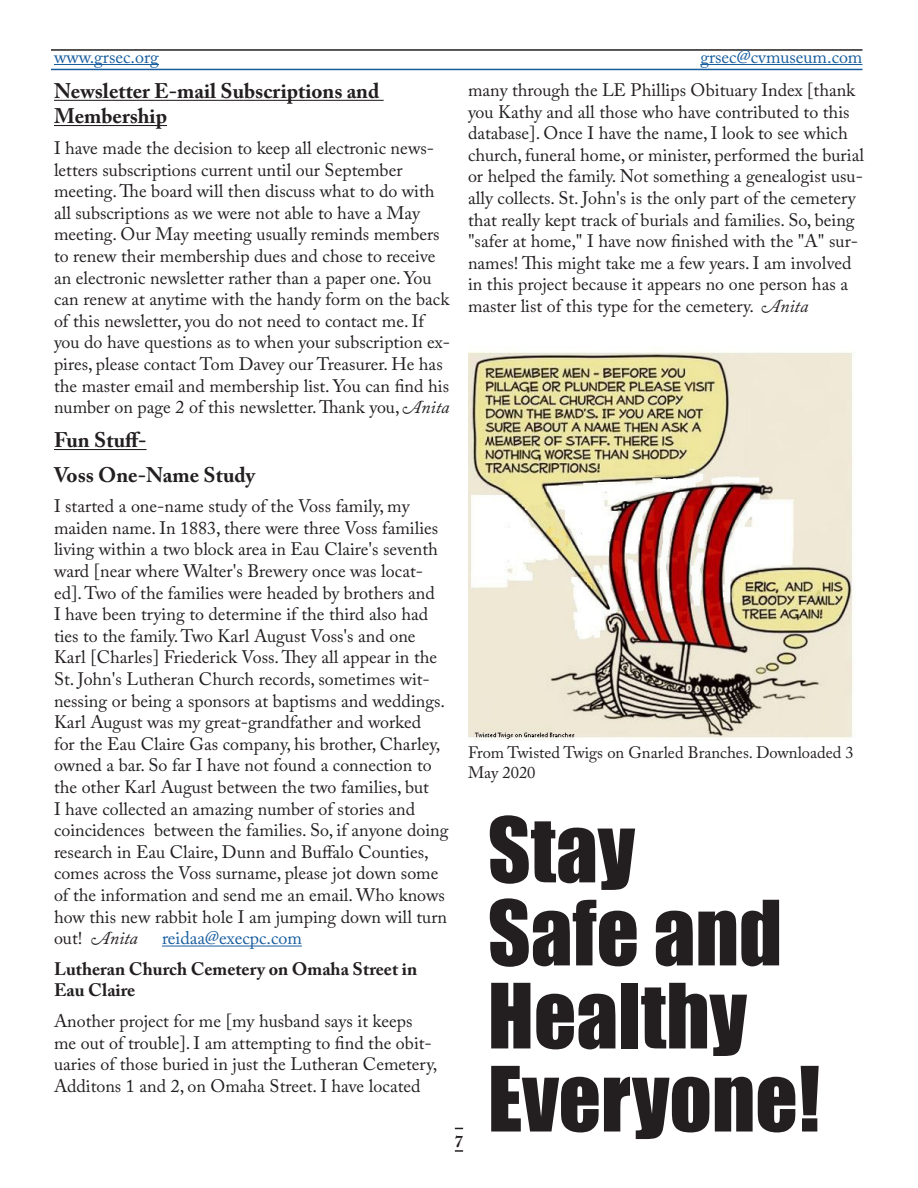
<style>
.page{position:relative;width:918px;height:1188px;background:#fff}
.page>*{position:absolute;margin:0;border:0;box-sizing:border-box;transform-origin:0 0}
.t1{font:83.1px/83.1px "Impact";color:#231f20}
.t2{font:700 21px/25.2px "Adobe Caslon Pro";color:#231f20}
.t3{font:18px/21.6px "Adobe Caslon Pro";color:#231f20}
.t4{font:18px "Adobe Caslon Pro";color:#175d9e}
.t5{font:700 18px/21.6px "Adobe Caslon Pro";color:#231f20}
.t6{font:16.5px/19.8px "Adobe Caslon Pro";color:#231f20}
.t7{font:700 16.5px "Adobe Caslon Pro";color:#231f20}
.s1{font-style:italic}
</style>
<div class="page">
<hr style="left:51px;top:49px;width:811px;height:2px;background:#231f20">
<hr style="left:51px;top:69px;width:811px;height:1px;background:#175d9e">
<hr style="left:54px;top:64px;width:105px;height:1px;background:#175d9e">
<hr style="left:700px;top:64px;width:163px;height:1px;background:#175d9e">
<svg style="left:455px;top:1150px;width:8px;height:2px"></svg>
<hr style="left:54px;top:100px;width:330px;height:1px;background:#231f20">
<hr style="left:54px;top:125px;width:113px;height:1px;background:#231f20">
<hr style="left:54px;top:449px;width:93px;height:1px;background:#231f20">
<hr style="left:162px;top:946px;width:140px;height:1px;background:#175d9e">
<img style="left:468px;top:348px;width:386px;height:393px">
<p class="t4" style="left:54px;top:46px;width:107px">www.grsec.org</p>
<p class="t4" style="left:700px;top:46px;width:164px">grsec@cvmuseum.com</p>
<p class="t3" style="left:468px;top:79px;width:397px">many through the LE Phillips Obituary Index [thank you Kathy and all those who have contributed to this database]. Once I have the name, I look to see which church, funeral home, or minister, performed the burial or helped the family. Not something a genealogist usu&shy;ally collects. St. John's is the only part of the cemetery that really kept track of burials and families. So, being "safer at home," I have now finished with the "A" sur&shy;names! This might take me a few years. I am involved in this project because it appears no one person has a master list of this type for the cemetery. <span class="s1">Anita</span></p>
<p class="t2" style="left:54px;top:78px;width:327px">Newsletter E-mail Subscriptions and<br>Membership</p>
<p class="t3" style="left:54px;top:137px;width:398px">I have made the decision to keep all electronic news&shy;letters subscriptions current until our September meeting. The board will then discuss what to do with all subscriptions as we were not able to have a May meeting. Our May meeting usually reminds members to renew their membership dues and chose to receive an electronic newsletter rather than a paper one. You can renew at anytime with the handy form on the back of this newsletter, you do not need to contact me. If you do have questions as to when your subscription ex&shy;pires, please contact Tom Davey our Treasurer. He has the master email and membership list. You can find his number on page 2 of this newsletter. Thank you, <span class="s1">Anita</span></p>
<p class="t2" style="left:54px;top:428px;width:94px">Fun Stuff-</p>
<p class="t2" style="left:54px;top:462px;width:203px">Voss One-Name Study</p>
<p class="t3" style="left:54px;top:495px;width:396px">I started a one-name study of the Voss family, my maiden name. In 1883, there were three Voss families living within a two block area in Eau Claire's seventh ward [near where Walter's Brewery once was locat&shy;ed]. Two of the families were headed by brothers and<br>I have been trying to determine if the third also had ties to the family. Two Karl August Voss's and one Karl [Charles] Friederick Voss. They all appear in the St. John's Lutheran Church records, sometimes wit&shy;nessing or being a sponsors at baptisms and weddings.<br>Karl August was my great-grandfather and worked<br>for the Eau Claire Gas company, his brother, Charley, owned a bar. So far I have not found a connection to the other Karl August between the two families, but<br>I have collected an amazing number of stories and coincidences between the families. So, if anyone doing research in Eau Claire, Dunn and Buffalo Counties, comes across the Voss surname, please jot down some of the information and send me an email. Who knows how this new rabbit hole I am jumping down will turn out! <span class="s1">Anita</span></p>
<p class="t6" style="left:468px;top:742px;width:387px">From Twisted Twigs on Gnarled Branches. Downloaded 3<br>May 2020</p>
<p class="t1" style="left:488px;top:806px;width:334px">Stay<br>Safe and<br>Healthy<br>Everyone!</p>
<p class="t4" style="left:162px;top:927px;width:141px">reidaa@execpc.com</p>
<p class="t5" style="left:54px;top:958px;width:365px">Lutheran Church Cemetery on Omaha Street in<br>Eau Claire</p>
<p class="t3" style="left:54px;top:1010px;width:385px">Another project for me [my husband says it keeps me out of trouble]. I am attempting to find the obit&shy;uaries of those buried in just the Lutheran Cemetery, Additons 1 and 2, on Omaha Street. I have located</p>
<p class="t7" style="left:455px;top:1132px;width:10px">7</p>
</div>
